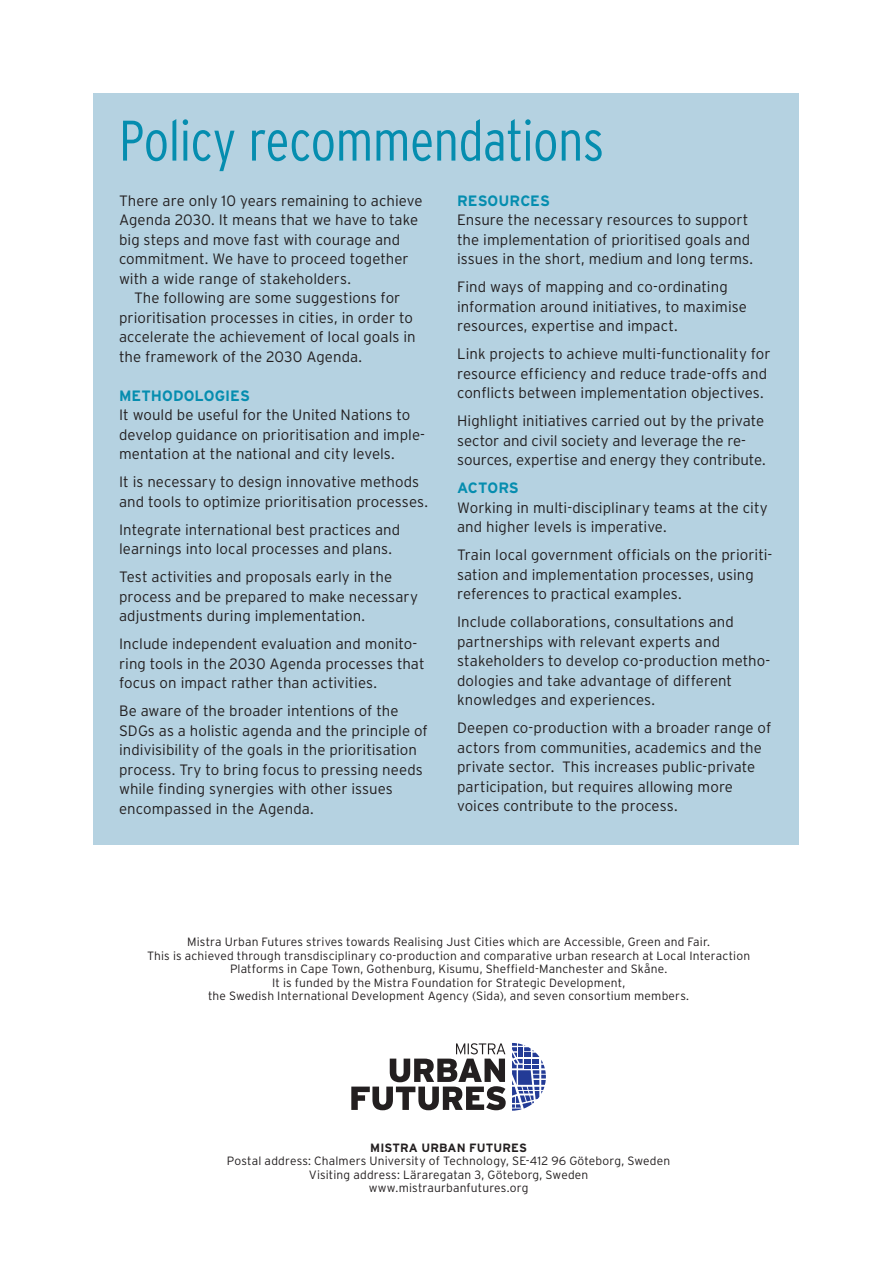
<style>
.page{position:relative;width:893px;height:1263px;background:#fff}
.page>*{position:absolute;margin:0;border:0;box-sizing:border-box;transform-origin:0 0}
.t1{font:300 condensed 57px "Interstate";letter-spacing:-.015em;color:#058daf}
.t2{font:300 15px/19.5px "Interstate";letter-spacing:.005em;color:#231f20}
.t3{font:700 15px "Interstate";letter-spacing:.005em;color:#058daf}
.t4{font:300 12px/13.5px "Interstate";letter-spacing:.015em;color:#231f20;text-align:center}
.t5{font:700 12px "Interstate";letter-spacing:.01em;color:#231f20}
.s1{font-weight:700;color:#058daf}
</style>
<div class="page">
<div style="left:94px;top:94px;width:705px;height:751px;background:#b5d2e1"></div>
<svg style="left:351px;top:1043px;width:155px;height:67px"></svg>
<svg style="left:512px;top:1043px;width:34px;height:68px"></svg>
<p class="t1" style="left:119px;top:106px;width:487px">Policy recommendations</p>
<p class="t2" style="left:119px;top:191px;width:305px">There are only 10 years remaining to achieve Agenda 2030. It means that we have to take big steps and move fast with courage and commitment. We have to proceed together with a wide range of stakeholders.</p>
<p class="t2" style="left:119px;top:288px;width:298px;text-indent:15px">The following are some suggestions for prioritisation processes in cities, in order to accelerate the achievement of local goals in the framework of the 2030 Agenda.</p>
<p class="t2" style="left:119px;top:386px;width:308px"><span class="s1">METHODOLOGIES<br></span>It would be useful for the United Nations to develop guidance on prioritisation and imple&shy;mentation at the national and city levels.</p>
<p class="t2" style="left:119px;top:472px;width:310px">It is necessary to design innovative methods and tools to optimize prioritisation processes.</p>
<p class="t2" style="left:119px;top:520px;width:283px">Integrate international best practices and learnings into local processes and plans.</p>
<p class="t2" style="left:119px;top:567px;width:300px">Test activities and proposals early in the process and be prepared to make necessary adjustments during implementation.</p>
<p class="t2" style="left:119px;top:634px;width:307px">Include independent evaluation and monito&shy;ring tools in the 2030 Agenda processes that focus on impact rather than activities.</p>
<p class="t2" style="left:119px;top:701px;width:310px">Be aware of the broader intentions of the SDGs as a holistic agenda and the principle of indivisibility of the goals in the prioritisation process. Try to bring focus to pressing needs while finding synergies with other issues encompassed in the Agenda.</p>
<p class="t3" style="left:457px;top:191px;width:94px">RESOURCES</p>
<p class="t2" style="left:457px;top:210px;width:297px">Ensure the necessary resources to support the implementation of prioritised goals and issues in the short, medium and long terms.</p>
<p class="t2" style="left:457px;top:277px;width:291px">Find ways of mapping and co-ordinating information around initiatives, to maximise resources, expertise and impact.</p>
<p class="t2" style="left:457px;top:344px;width:315px">Link projects to achieve multi-functionality for resource efficiency and reduce trade-offs and conflicts between implementation objectives.</p>
<p class="t2" style="left:457px;top:411px;width:310px">Highlight initiatives carried out by the private sector and civil society and leverage the re&shy;sources, expertise and energy they contribute.</p>
<p class="t3" style="left:457px;top:479px;width:63px">ACTORS</p>
<p class="t2" style="left:457px;top:498px;width:312px">Working in multi-disciplinary teams at the city and higher levels is imperative.</p>
<p class="t2" style="left:457px;top:545px;width:317px">Train local government officials on the prioriti&shy;sation and implementation processes, using references to practical examples.</p>
<p class="t2" style="left:457px;top:612px;width:315px">Include collaborations, consultations and partnerships with relevant experts and stakeholders to develop co-production metho&shy;dologies and take advantage of different knowledges and experiences.</p>
<p class="t2" style="left:457px;top:718px;width:316px">Deepen co-production with a broader range of actors from communities, academics and the private sector. This increases public-private participation, but requires allowing more voices contribute to the process.</p>
<p class="t4" style="left:187px;top:935px;width:525px">Mistra Urban Futures strives towards Realising Just Cities which are Accessible, Green and Fair.</p>
<p class="t4" style="left:147px;top:949px;width:605px">This is achieved through transdisciplinary co-production and comparative urban research at Local Interaction<br>Platforms in Cape Town, Gothenburg, Kisumu, Sheffield-Manchester and Skåne.</p>
<p class="t4" style="left:272px;top:976px;width:355px">It is funded by the Mistra Foundation for Strategic Development,</p>
<p class="t4" style="left:208px;top:989px;width:483px">the Swedish International Development Agency (Sida), and seven consortium members.</p>
<p class="t5" style="left:370px;top:1140px;width:158px">MISTRA URBAN FUTURES</p>
<p class="t4" style="left:227px;top:1154px;width:445px">Postal address: Chalmers University of Technology, SE-412 96 Göteborg, Sweden</p>
<p class="t4" style="left:309px;top:1168px;width:281px">Visiting address: Läraregatan 3, Göteborg, Sweden</p>
<p class="t4" style="left:369px;top:1181px;width:161px">www.mistraurbanfutures.org</p>
</div>
